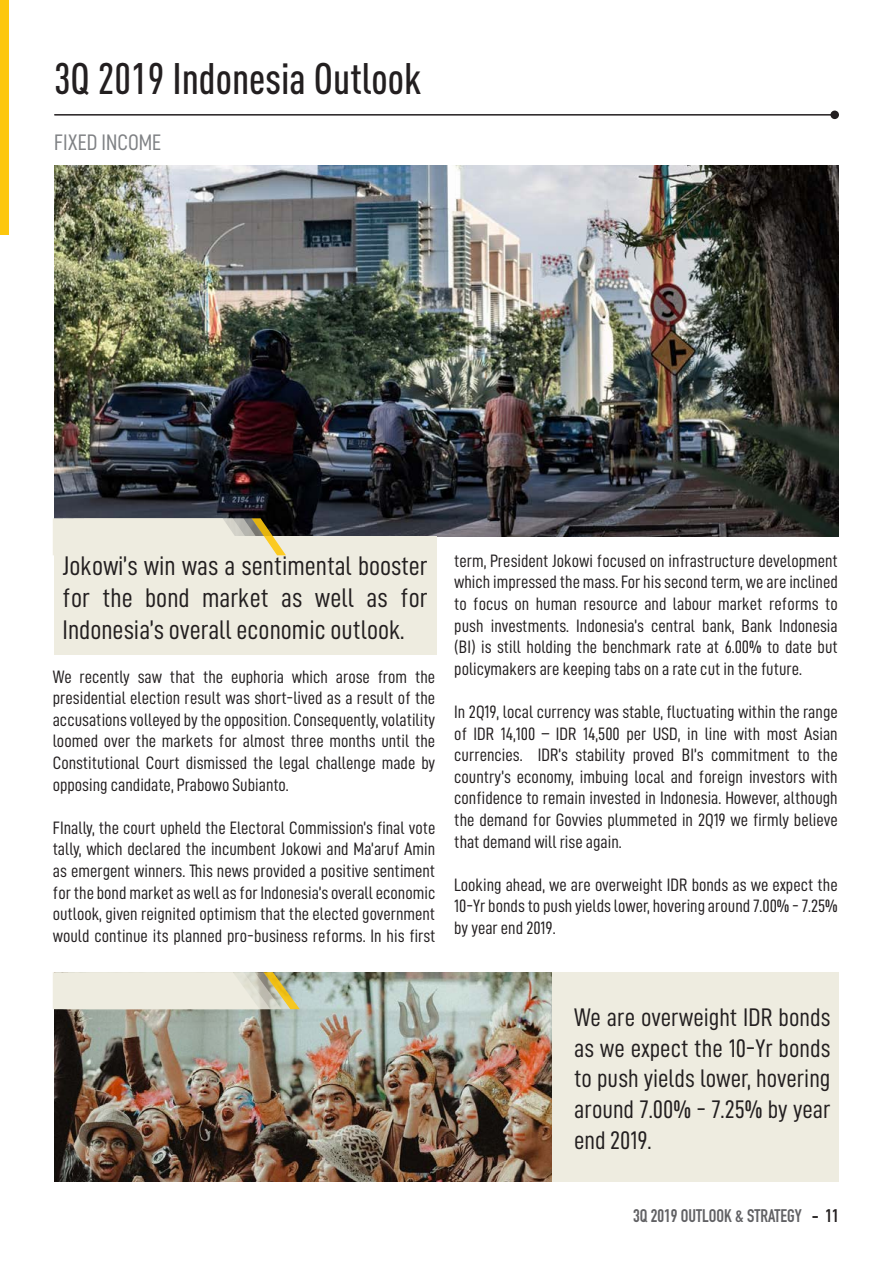
<style>
.page{position:relative;width:893px;height:1263px;background:#fff}
.page>*{position:absolute;margin:0;border:0;box-sizing:border-box;transform-origin:0 0}
.t1{font:500 43.5px "DIN Cond";color:#231f20}
.Body{font:27px/32.4px "D DIN Condensed";color:#231f20;text-align:justify}
.Body-2{font:25.5px/30.6px "D DIN Condensed";color:#231f20;text-align:justify}
.Sub_Titles{font:22.5px "D DIN Condensed";color:#808285}
.Body-3{font:18px/21.6px "D DIN Condensed";color:#231f20;text-align:justify}
.t2{font:700 18px "DIN Condensed";color:#616164}
.s1{color:#231f20}
</style>
<div class="page">
<hr style="left:55px;top:114px;width:780px;height:2px;background:#231f20">
<div style="left:830px;top:111px;width:9px;height:8px;background:#231f20;border-radius:50%"></div>
<div style="left:0;top:0;width:8px;height:234px;background:#fdc70d"></div>
<img style="left:54px;top:166px;width:785px;height:371px">
<img style="left:54px;top:972px;width:499px;height:209px">
<div style="left:54px;top:537px;width:382px;height:118px;background:#eeece0"></div>
<div style="left:553px;top:972px;width:286px;height:209px;background:#eeece0"></div>
<svg style="left:53px;top:518px;width:233px;height:37px"></svg>
<svg style="left:53px;top:972px;width:247px;height:37px"></svg>
<p class="t1" style="left:54px;top:53px;width:369px">3Q 2019 Indonesia Outlook</p>
<p class="Sub_Titles" style="left:54px;top:130px;width:109px">FIXED INCOME</p>
<p class="Body" style="left:63px;top:549px;width:367px">Jokowi’s win was a sentimental booster for the bond market as well as for Indonesia’s overall economic outlook.</p>
<p class="Body-3" style="left:53px;top:665px;width:384px">We recently saw that the euphoria which arose from the presidential election result was short-lived as a result of the accusations volleyed by the opposition. Consequently, volatility loomed over the markets for almost three months until the Constitutional Court dismissed the legal challenge made by opposing candidate, Prabowo Subianto.</p>
<p class="Body-3" style="left:53px;top:816px;width:384px">FInally, the court upheld the Electoral Commission’s final vote tally, which declared the incumbent Jokowi and Ma’aruf Amin as emergent winners. This news provided a positive sentiment for the bond market as well as for Indonesia’s overall economic outlook, given reignited optimism that the elected government would continue its planned pro-business reforms. In his first</p>
<p class="Body-3" style="left:454px;top:549px;width:385px">term, President Jokowi focused on infrastructure development which impressed the mass. For his second term, we are inclined to focus on human resource and labour market reforms to push investments. Indonesia’s central bank, Bank Indonesia (BI) is still holding the benchmark rate at 6.00% to date but policymakers are keeping tabs on a rate cut in the future.</p>
<p class="Body-3" style="left:454px;top:701px;width:385px">In 2Q19, local currency was stable, fluctuating within the range of IDR 14,100 – IDR 14,500 per USD, in line with most Asian currencies. IDR’s stability proved BI’s commitment to the country’s economy, imbuing local and foreign investors with confidence to remain invested in Indonesia. However, although the demand for Govvies plummeted in 2Q19 we firmly believe that demand will rise again.</p>
<p class="Body-3" style="left:454px;top:873px;width:385px">Looking ahead, we are overweight IDR bonds as we expect the 10-Yr bonds to push yields lower, hovering around 7.00% - 7.25% by year end 2019.</p>
<p class="Body-2" style="left:574px;top:1002px;width:258px">We are overweight IDR bonds as we expect the 10-Yr bonds to push yields lower, hovering around 7.00% - 7.25% by year end 2019.</p>
<p class="t2" style="left:633px;top:1203px;width:207px">3Q 2019 OUTLOOK &amp; STRATEGY <span class="s1">- 11</span></p>
</div>
